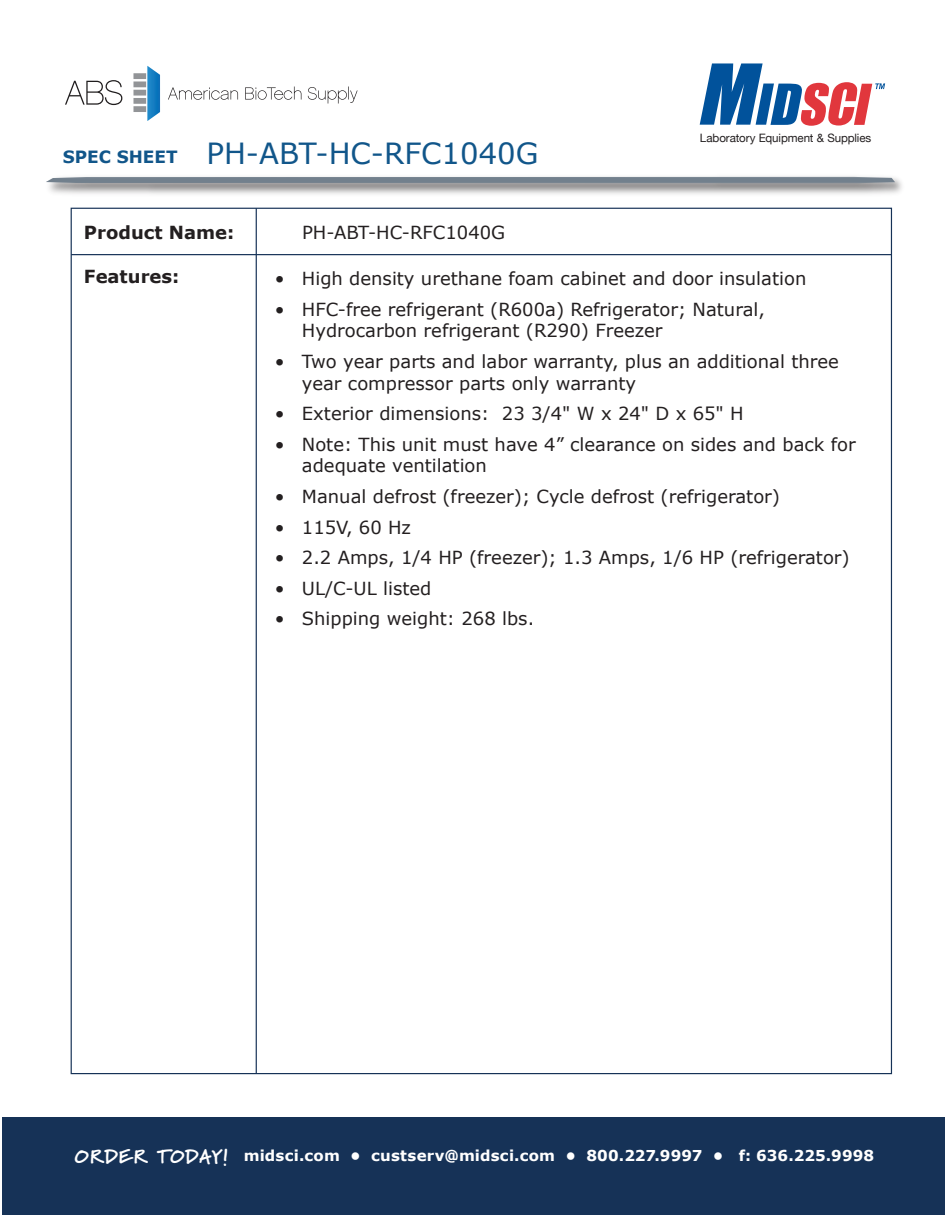
<style>
.page{position:relative;width:945px;height:1215px;background:#fff}
.page>*{position:absolute;margin:0;border:0;box-sizing:border-box;transform-origin:0 0}
.t1{font:29.1px "Verdana";color:#11568a}
.t2{font:18px/21.6px "Verdana";color:#231f20}
.t3{font:700 18px "Verdana";color:#231f20}
.t4{font:700 15px "Verdana";letter-spacing:.01em;color:#fff}
.t5{font:11.55px "Helvetica Neue";letter-spacing:-.01em;color:#231f20}
.s1{font-weight:700;font-size:16.95px}
.s2{font-family:"Marydale";font-weight:900;font-size:19.5px}
</style>
<div class="page">
<svg style="left:65px;top:80px;width:57px;height:25px"></svg>
<svg style="left:168px;top:87px;width:70px;height:13px"></svg>
<svg style="left:245px;top:87px;width:56px;height:13px"></svg>
<svg style="left:308px;top:87px;width:50px;height:17px"></svg>
<div style="left:133px;top:106px;width:13px;height:6px;background:#929497"></div>
<div style="left:133px;top:98px;width:13px;height:6px;background:#929497"></div>
<div style="left:133px;top:90px;width:13px;height:6px;background:#929497"></div>
<div style="left:133px;top:81px;width:13px;height:6px;background:#929497"></div>
<div style="left:133px;top:73px;width:13px;height:6px;background:#929497"></div>
<svg style="left:147px;top:66px;width:13px;height:55px"></svg>
<svg style="left:46px;top:177px;width:849px;height:6px;background:#76838f"></svg>
<div style="left:2px;top:1117px;width:943px;height:98px;background:#163257"></div>
<svg style="left:700px;top:63px;width:185px;height:63px"></svg>
<hr style="left:71px;top:254px;width:820px;height:1px;background:#163257">
<hr style="left:256px;top:208px;width:1px;height:866px;background:#163257">
<h1 class="t1" style="left:63px;top:134px;width:477px"><span class="s1">SPEC SHEET</span> PH-ABT-HC-RFC1040G</h1>
<p class="t5" style="left:700px;top:130px;width:173px">Laboratory Equipment &amp; Supplies</p>
<p class="t3" style="left:84px;top:221px;width:152px">Product Name:</p>
<p class="t3" style="left:84px;top:265px;width:97px">Features:</p>
<p class="t2" style="left:302px;top:222px;width:205px">PH-ABT-HC-RFC1040G</p>
<p class="t2" style="left:275px;top:268px;width:533px">• High density urethane foam cabinet and door insulation</p>
<p class="t2" style="left:302px;top:299px;width:465px;text-indent:-27px">• HFC-free refrigerant (R600a) Refrigerator; Natural,<br>Hydrocarbon refrigerant (R290) Freezer</p>
<p class="t2" style="left:302px;top:351px;width:539px;text-indent:-27px">• Two year parts and labor warranty, plus an additional three year compressor parts only warranty</p>
<p class="t2" style="left:275px;top:403px;width:470px">• Exterior dimensions: 23 3/4" W x 24" D x 65" H</p>
<p class="t2" style="left:302px;top:434px;width:555px;text-indent:-27px">• Note: This unit must have 4” clearance on sides and back for adequate ventilation</p>
<p class="t2" style="left:275px;top:486px;width:507px">• Manual defrost (freezer); Cycle defrost (refrigerator)</p>
<p class="t2" style="left:275px;top:516px;width:138px">• 115V, 60 Hz</p>
<p class="t2" style="left:275px;top:547px;width:576px">• 2.2 Amps, 1/4 HP (freezer); 1.3 Amps, 1/6 HP (refrigerator)</p>
<p class="t2" style="left:275px;top:578px;width:158px">• UL/C-UL listed</p>
<p class="t2" style="left:275px;top:608px;width:261px">• Shipping weight: 268 lbs.</p>
<p class="t4" style="left:75px;top:1146px;width:801px"><span class="s2">ORDER TODAY!</span> midsci.com • custserv@midsci.com • 800.227.9997 • f: 636.225.9998</p>
</div>
